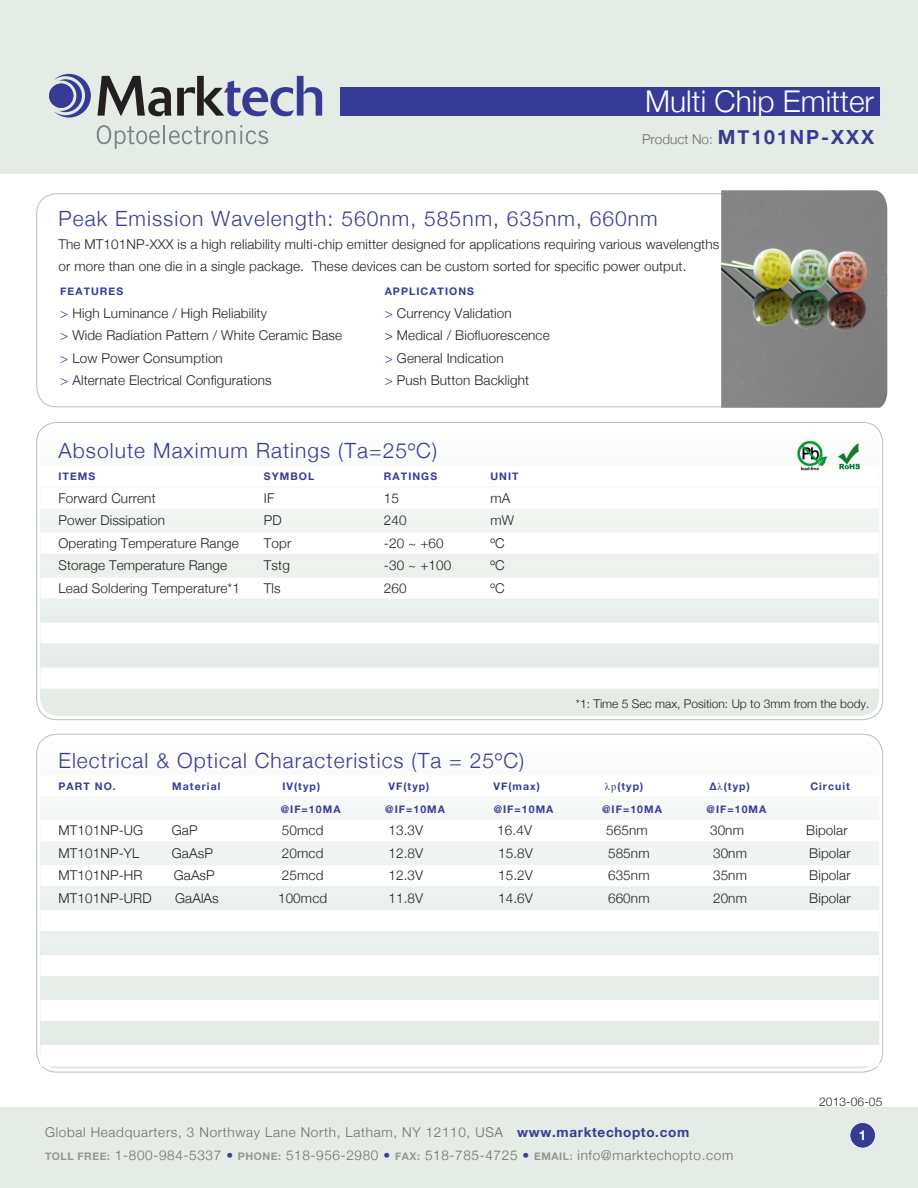
<style>
.page{position:relative;width:918px;height:1188px;background:#fff}
.page>*{position:absolute;margin:0;border:0;box-sizing:border-box;transform-origin:0 0}
.Product_Name{font:300 30px "Helvetica Neue";color:#fff}
.Chart_head{font:300 21px "Helvetica Neue";letter-spacing:.05em;color:#383b95}
.t1{font:700 19.5px "Helvetica Neue";letter-spacing:.1em;color:#383b95}
.Text_no_indent{font:300 13.5px/22.5px "Helvetica Neue";letter-spacing:.01em;color:#231f20}
.Text_with_indent{font:300 13.5px/22.5px "Helvetica Neue";letter-spacing:.01em;color:#231f20}
.Chart_text-white_rul{font:300 13.5px "Helvetica Neue";letter-spacing:.01em;color:#231f20}
.t2{font:300 13.5px "Helvetica Neue";letter-spacing:.05em;color:#6c6d70}
.Chart_text-no_rule{font:300 13.5px "Helvetica Neue";letter-spacing:.01em;color:#231f20}
.Text_flush_right{font:700 13.5px "Helvetica Neue";color:#fff}
.Footnote{font:300 12px "Helvetica Neue";color:#231f20}
.Text_flush_right-2{font:300 12px "Helvetica Neue";letter-spacing:.01em;color:#231f20}
.Chart_subhead{font:700 10.5px "Helvetica Neue";letter-spacing:.1em;color:#383b95}
.Subhead_no_indent{font:700 10.5px "Helvetica Neue";letter-spacing:.1em;color:#383b95}
.s1{font-weight:300;font-size:13.5px;color:#6c6d70}
.s2{color:#383b95}
.s3{font-family:"Times New Roman";font-weight:400}
.s4{font-weight:700;color:#383b95}
.s5{font-weight:700;font-size:10.5px;color:#939598}
</style>
<div class="page">
<div style="left:0;top:0;width:918px;height:173px;background:#e5ece6"></div>
<svg style="left:40px;top:425px;width:839px;height:291px"></svg>
<div style="left:40px;top:465px;width:838px;height:21px;background:#fff"></div>
<div style="left:40px;top:488px;width:838px;height:21px;background:#fff"></div>
<div style="left:40px;top:533px;width:838px;height:21px;background:#fff"></div>
<div style="left:40px;top:578px;width:838px;height:21px;background:#fff"></div>
<div style="left:40px;top:623px;width:838px;height:21px;background:#fff"></div>
<div style="left:40px;top:668px;width:838px;height:21px;background:#fff"></div>
<img style="left:798px;top:440px;width:30px;height:30px">
<img style="left:834px;top:442px;width:31px;height:28px">
<img style="left:721px;top:190px;width:166px;height:218px">
<svg style="left:40px;top:737px;width:839px;height:332px"></svg>
<div style="left:40px;top:775px;width:839px;height:21px;background:#fff"></div>
<div style="left:40px;top:820px;width:839px;height:21px;background:#fff"></div>
<div style="left:40px;top:865px;width:839px;height:21px;background:#fff"></div>
<div style="left:40px;top:910px;width:839px;height:21px;background:#fff"></div>
<div style="left:40px;top:955px;width:839px;height:21px;background:#fff"></div>
<div style="left:40px;top:1000px;width:839px;height:21px;background:#fff"></div>
<div style="left:40px;top:1045px;width:839px;height:21px;background:#fff"></div>
<div style="left:340px;top:87px;width:540px;height:29px;background:#383b95"></div>
<svg style="left:97px;top:125px;width:171px;height:24px"></svg>
<svg style="left:54px;top:74px;width:37px;height:44px"></svg>
<div style="left:49px;top:84px;width:24px;height:24px;background:#383b95;border-radius:50%"></div>
<svg style="left:97px;top:76px;width:74px;height:40px"></svg>
<svg style="left:177px;top:76px;width:145px;height:40px"></svg>
<div style="left:0;top:1107px;width:918px;height:81px;background:#e5ece6"></div>
<div style="left:851px;top:1123px;width:24px;height:24px;background:#383b95;border-radius:50%"></div>
<p class="Product_Name" style="left:645px;top:83px;width:230px">Multi Chip Emitter</p>
<p class="t1" style="left:642px;top:125px;width:233px"><span class="s1">Product No:</span> MT101NP-XXX</p>
<p class="Chart_head" style="left:58px;top:206px;width:601px">Peak Emission Wavelength: 560nm, 585nm, 635nm, 660nm</p>
<p class="Text_with_indent" style="left:58px;top:233px;width:662px">The MT101NP-XXX is a high reliability multi-chip emitter designed for applications requiring various wavelengths or more than one die in a single package. These devices can be custom sorted for specific power output.</p>
<p class="Subhead_no_indent" style="left:60px;top:285px;width:64px">FEATURES</p>
<p class="Text_no_indent" style="left:60px;top:302px;width:283px"><span class="s2">&gt;</span> High Luminance / High Reliability<br><span class="s2">&gt;</span> Wide Radiation Pattern / White Ceramic Base</p>
<p class="Text_no_indent" style="left:60px;top:347px;width:164px"><span class="s2">&gt;</span> Low Power Consumption</p>
<p class="Text_no_indent" style="left:60px;top:369px;width:213px"><span class="s2">&gt;</span> Alternate Electrical Configurations</p>
<p class="Subhead_no_indent" style="left:385px;top:285px;width:91px">APPLICATIONS</p>
<p class="Text_no_indent" style="left:385px;top:302px;width:129px"><span class="s2">&gt;</span> Currency Validation</p>
<p class="Text_no_indent" style="left:385px;top:324px;width:167px">&gt; Medical / Biofluorescence</p>
<p class="Text_no_indent" style="left:385px;top:347px;width:120px"><span class="s2">&gt;</span> General Indication</p>
<p class="Text_no_indent" style="left:385px;top:369px;width:146px"><span class="s2">&gt;</span> Push Button Backlight</p>
<p class="Chart_head" style="left:58px;top:437px;width:380px">Absolute Maximum Ratings (Ta=25ºC)</p>
<p class="Chart_subhead" style="left:58px;top:470px;width:38px">ITEMS</p>
<p class="Chart_subhead" style="left:264px;top:470px;width:52px">SYMBOL</p>
<p class="Chart_subhead" style="left:384px;top:470px;width:55px">RATINGS</p>
<p class="Chart_subhead" style="left:491px;top:470px;width:30px">UNIT</p>
<p class="Chart_text-white_rul" style="left:58px;top:490px;width:99px">Forward Current</p>
<p class="Chart_text-white_rul" style="left:264px;top:490px;width:12px">IF</p>
<p class="Chart_text-white_rul" style="left:384px;top:490px;width:17px">15</p>
<p class="Chart_text-white_rul" style="left:490px;top:490px;width:21px">mA</p>
<p class="Chart_text-no_rule" style="left:58px;top:512px;width:108px">Power Dissipation</p>
<p class="Chart_text-no_rule" style="left:264px;top:512px;width:19px">PD</p>
<p class="Chart_text-no_rule" style="left:384px;top:512px;width:24px">240</p>
<p class="Chart_text-no_rule" style="left:490px;top:512px;width:25px">mW</p>
<p class="Chart_text-white_rul" style="left:58px;top:535px;width:182px">Operating Temperature Range</p>
<p class="Chart_text-white_rul" style="left:264px;top:535px;width:29px">Topr</p>
<p class="Chart_text-white_rul" style="left:384px;top:535px;width:61px">-20 ~ +60</p>
<p class="Chart_text-white_rul" style="left:490px;top:535px;width:16px">ºC</p>
<p class="Chart_text-no_rule" style="left:58px;top:557px;width:170px">Storage Temperature Range</p>
<p class="Chart_text-no_rule" style="left:264px;top:557px;width:27px">Tstg</p>
<p class="Chart_text-no_rule" style="left:384px;top:557px;width:69px">-30 ~ +100</p>
<p class="Chart_text-no_rule" style="left:490px;top:557px;width:16px">ºC</p>
<p class="Chart_text-white_rul" style="left:58px;top:580px;width:183px">Lead Soldering Temperature*1</p>
<p class="Chart_text-white_rul" style="left:264px;top:580px;width:18px">Tls</p>
<p class="Chart_text-white_rul" style="left:384px;top:580px;width:24px">260</p>
<p class="Chart_text-white_rul" style="left:490px;top:580px;width:16px">ºC</p>
<p class="Footnote" style="left:576px;top:697px;width:295px">*1: Time 5 Sec max, Position: Up to 3mm from the body.</p>
<p class="Chart_head" style="left:58px;top:747px;width:467px">Electrical &amp; Optical Characteristics (Ta = 25ºC)</p>
<p class="Chart_subhead" style="left:58px;top:780px;width:59px">PART NO.</p>
<p class="Chart_subhead" style="left:172px;top:780px;width:50px">Material</p>
<p class="Chart_subhead" style="left:282px;top:780px;width:39px">IV(typ)</p>
<p class="Chart_subhead" style="left:388px;top:780px;width:42px">VF(typ)</p>
<p class="Chart_subhead" style="left:493px;top:780px;width:48px">VF(max)</p>
<p class="Chart_subhead" style="left:605px;top:780px;width:40px"><span class="s3">λp</span>(typ)</p>
<p class="Chart_subhead" style="left:709px;top:780px;width:42px">∆<span class="s3">λ</span>(typ)</p>
<p class="Chart_subhead" style="left:810px;top:780px;width:41px">Circuit</p>
<p class="Chart_subhead" style="left:281px;top:802px;width:61px">@IF=10MA</p>
<p class="Chart_subhead" style="left:385px;top:802px;width:61px">@IF=10MA</p>
<p class="Chart_subhead" style="left:494px;top:802px;width:61px">@IF=10MA</p>
<p class="Chart_subhead" style="left:602px;top:802px;width:61px">@IF=10MA</p>
<p class="Chart_subhead" style="left:707px;top:802px;width:61px">@IF=10MA</p>
<p class="Chart_text-white_rul" style="left:59px;top:822px;width:86px">MT101NP-UG</p>
<p class="Chart_text-white_rul" style="left:172px;top:822px;width:27px">GaP</p>
<p class="Chart_text-white_rul" style="left:282px;top:822px;width:43px">50mcd</p>
<p class="Chart_text-white_rul" style="left:388px;top:822px;width:36px">13.3V</p>
<p class="Chart_text-white_rul" style="left:497px;top:822px;width:36px">16.4V</p>
<p class="Chart_text-white_rul" style="left:606px;top:822px;width:43px">565nm</p>
<p class="Chart_text-white_rul" style="left:710px;top:822px;width:35px">30nm</p>
<p class="Chart_text-white_rul" style="left:806px;top:822px;width:43px">Bipolar</p>
<p class="Chart_text-no_rule" style="left:59px;top:845px;width:82px">MT101NP-YL</p>
<p class="Chart_text-no_rule" style="left:172px;top:845px;width:43px">GaAsP</p>
<p class="Chart_text-no_rule" style="left:282px;top:845px;width:43px">20mcd</p>
<p class="Chart_text-no_rule" style="left:388px;top:845px;width:36px">12.8V</p>
<p class="Chart_text-no_rule" style="left:498px;top:845px;width:36px">15.8V</p>
<p class="Chart_text-no_rule" style="left:608px;top:845px;width:43px">585nm</p>
<p class="Chart_text-no_rule" style="left:713px;top:845px;width:35px">30nm</p>
<p class="Chart_text-no_rule" style="left:809px;top:845px;width:43px">Bipolar</p>
<p class="Chart_text-white_rul" style="left:59px;top:867px;width:85px">MT101NP-HR</p>
<p class="Chart_text-white_rul" style="left:174px;top:867px;width:43px">GaAsP</p>
<p class="Chart_text-white_rul" style="left:282px;top:867px;width:43px">25mcd</p>
<p class="Chart_text-white_rul" style="left:388px;top:867px;width:36px">12.3V</p>
<p class="Chart_text-white_rul" style="left:498px;top:867px;width:36px">15.2V</p>
<p class="Chart_text-white_rul" style="left:608px;top:867px;width:43px">635nm</p>
<p class="Chart_text-white_rul" style="left:713px;top:867px;width:35px">35nm</p>
<p class="Chart_text-white_rul" style="left:809px;top:867px;width:43px">Bipolar</p>
<p class="Chart_text-no_rule" style="left:59px;top:890px;width:95px">MT101NP-URD</p>
<p class="Chart_text-no_rule" style="left:175px;top:890px;width:45px">GaAlAs</p>
<p class="Chart_text-no_rule" style="left:278px;top:890px;width:51px">100mcd</p>
<p class="Chart_text-no_rule" style="left:388px;top:890px;width:36px">11.8V</p>
<p class="Chart_text-no_rule" style="left:498px;top:890px;width:36px">14.6V</p>
<p class="Chart_text-no_rule" style="left:608px;top:890px;width:43px">660nm</p>
<p class="Chart_text-no_rule" style="left:713px;top:890px;width:35px">20nm</p>
<p class="Chart_text-no_rule" style="left:809px;top:890px;width:43px">Bipolar</p>
<p class="t2" style="left:45px;top:1124px;width:646px">Global Headquarters, 3 Northway Lane North, Latham, NY 12110, USA <span class="s4">www.marktechopto.com</span></p>
<p class="t2" style="left:45px;top:1147px;width:690px"><span class="s5">TOLL FREE:</span> 1-800-984-5337 <span class="s2">•</span> <span class="s5">PHONE:</span> 518-956-2980 <span class="s2">•</span> <span class="s5">FAX:</span> 518-785-4725 <span class="s2">•</span> <span class="s5">EMAIL:</span> info@marktechopto.com</p>
<p class="Text_flush_right-2" style="left:819px;top:1095px;width:65px">2013-06-05</p>
<p class="Text_flush_right" style="left:859px;top:1127px;width:9px">1</p>
</div>
